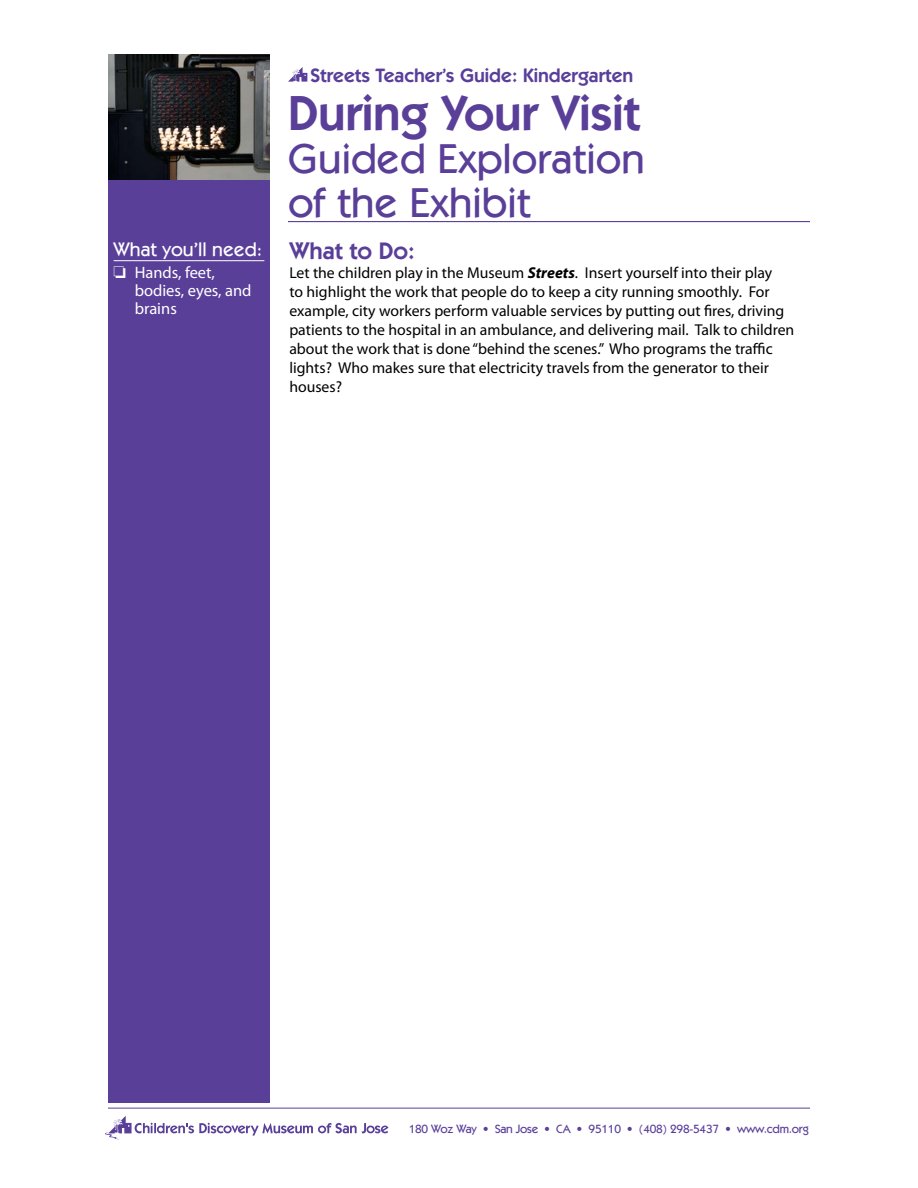
<style>
.page{position:relative;width:918px;height:1188px;background:#fff}
.page>*{position:absolute;margin:0;border:0;box-sizing:border-box;transform-origin:0 0}
.t1{font:600 49.5px "Itc Kabel";color:#5a3f99}
.t2{font:500 42px/43.5px "Itc Kabel";color:#5a3f99}
.t3{font:600 24px "Itc Kabel";color:#5a3f99}
.t4{font:600 19.5px "Itc Kabel";color:#5a3f99}
.t5{font:500 19.5px "Itc Kabel";color:#fff}
.t6{font:16.5px/18px "Myriad Pro";color:#fff}
.t7{font:15.75px/18.9px "Myriad Pro";color:#000}
.t8{font:500 12px "Itc Kabel";letter-spacing:-.02em;color:#5a3f99}
.s1{font-weight:700;font-style:italic}
</style>
<div class="page">
<hr style="left:108px;top:1108px;width:702px;height:1px;background:#5a3f99">
<svg style="left:105px;top:1116px;width:283px;height:23px"></svg>
<div style="left:108px;top:54px;width:162px;height:1048px;background:#5a3f99"></div>
<img style="left:108px;top:54px;width:161px;height:126px">
<hr style="left:114px;top:260px;width:150px;height:1px;background:#fff">
<hr style="left:288px;top:221px;width:522px;height:1px;background:#5a3f99">
<svg style="left:288px;top:67px;width:19px;height:15px"></svg>
<p class="t5" style="left:114px;top:238px;width:150px">What you’ll need:</p>
<p class="t6" style="left:135px;top:264px;width:118px;text-indent:-21px">❏ Hands, feet, bodies, eyes, and brains</p>
<p class="t4" style="left:310px;top:63px;width:324px">Streets Teacher’s Guide: Kindergarten</p>
<h1 class="t1" style="left:288px;top:83px;width:354px">During Your Visit</h1>
<h2 class="t2" style="left:288px;top:137px;width:358px">Guided Exploration of the Exhibit</h2>
<h3 class="t3" style="left:289px;top:237px;width:127px">What to Do:</h3>
<p class="t7" style="left:289px;top:263px;width:507px">Let the children play in the Museum <span class="s1">Streets</span>. Insert yourself into their play<br>to highlight the work that people do to keep a city running smoothly. For example, city workers perform valuable services by putting out fires, driving patients to the hospital in an ambulance, and delivering mail. Talk to children about the work that is done “behind the scenes.’’ Who programs the traffic lights? Who makes sure that electricity travels from the generator to their houses?</p>
<p class="t8" style="left:409px;top:1122px;width:401px">180 Woz Way • San Jose • CA • 95110 • (408) 298-5437 • www.cdm.org</p>
</div>
